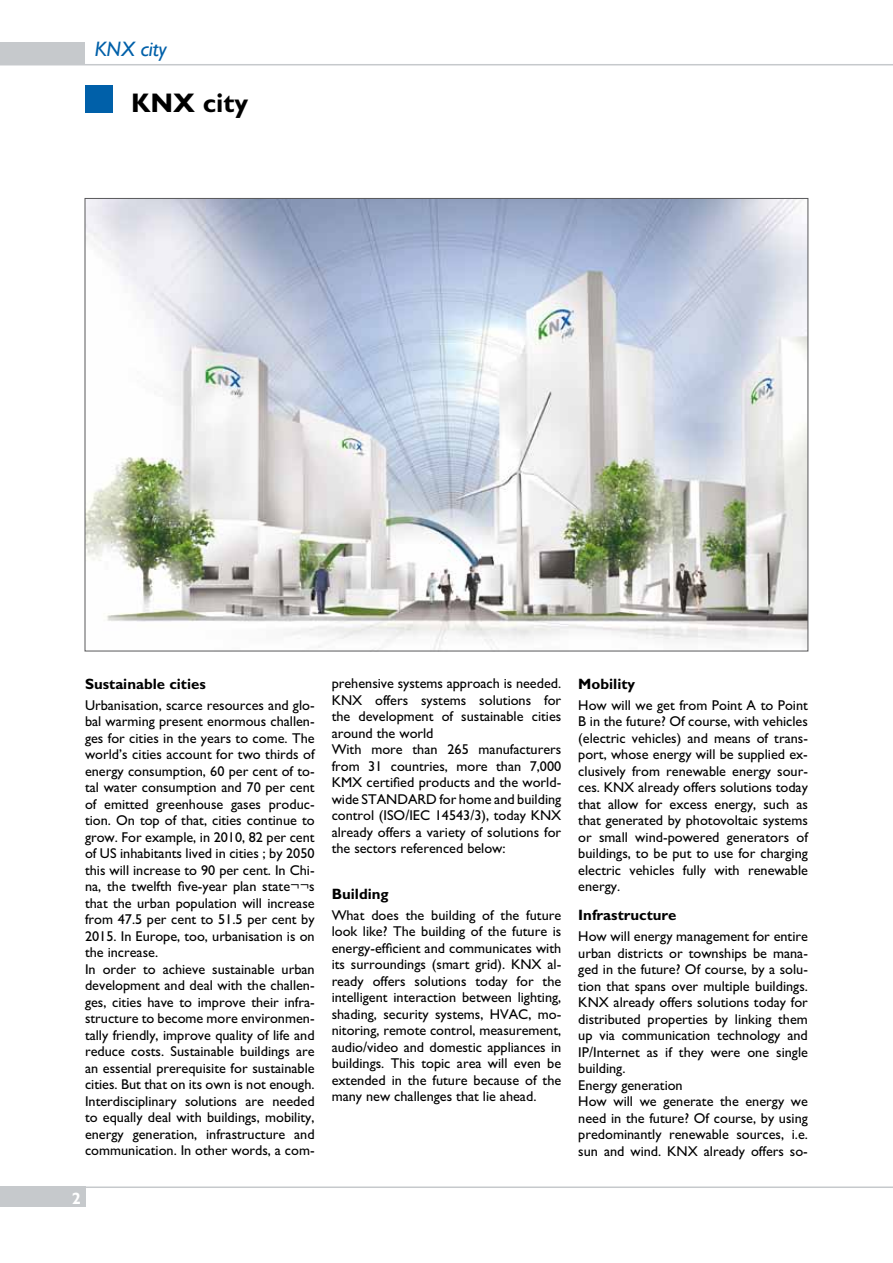
<style>
.page{position:relative;width:893px;height:1263px;background:#fff}
.page>*{position:absolute;margin:0;border:0;box-sizing:border-box;transform-origin:0 0}
.t1{font:700 27px "M Gill Sans";color:#000}
.t2{font:italic 21px "M Gill Sans";color:#0060a9}
.t3{font:700 16.5px "M Gill Sans";color:#fff}
.t4{font:700 15px "M Gill Sans";color:#000}
.t5{font:14.25px/16.5px "M Gill Sans";color:#000}
</style>
<div class="page">
<hr style="left:75px;top:1186px;width:818px;height:2px;background:#c6c9cc">
<div style="left:0;top:1186px;width:85px;height:21px;background:#c6c9cc"></div>
<div style="left:0;top:42px;width:85px;height:23px;background:#c6c9cc"></div>
<hr style="left:0;top:64px;width:893px;height:1px;background:#c6c9cc">
<div style="left:85px;top:85px;width:27px;height:27px;background:#0060a9"></div>
<img style="left:87px;top:200px;width:719px;height:449px">
<h2 class="t2" style="left:95px;top:37px;width:73px">KNX city</h2>
<h1 class="t1" style="left:131px;top:88px;width:119px">KNX city</h1>
<p class="t4" style="left:85px;top:675px;width:122px">Sustainable cities</p>
<p class="t5" style="left:85px;top:697px;width:231px">Urbanisation, scarce resources and glo&shy;bal warming present enormous challen&shy;ges for cities in the years to come. The world’s cities account for two thirds of energy consumption, 60 per cent of to&shy;tal water consumption and 70 per cent of emitted greenhouse gases produc&shy;tion. On top of that, cities continue to grow. For example, in 2010, 82 per cent of US inhabitants lived in cities ; by 2050 this will increase to 90 per cent. In Chi&shy;na, the twelfth five-year plan state¬¬s that the urban population will increase from 47.5 per cent to 51.5 per cent by 2015. In Europe, too, urbanisation is on the increase.<br>In order to achieve sustainable urban development and deal with the challen&shy;ges, cities have to improve their infra&shy;structure to become more environmen&shy;tally friendly, improve quality of life and reduce costs. Sustainable buildings are an essential prerequisite for sustainable cities. But that on its own is not enough.<br>Interdisciplinary solutions are needed to equally deal with buildings, mobility, energy generation, infrastructure and communication. In other words, a com-</p>
<p class="t3" style="left:72px;top:1189px;width:11px">2</p>
<p class="t5" style="left:332px;top:675px;width:231px">prehensive systems approach is needed.<br>KNX offers systems solutions for the development of sustainable cities around the world<br>With more than 265 manufacturers from 31 countries, more than 7,000<br>KMX certified products and the world&shy;wide STANDARD for home and building control (ISO/IEC 14543/3), today KNX already offers a variety of solutions for the sectors referenced below:</p>
<p class="t4" style="left:332px;top:886px;width:59px">Building</p>
<p class="t5" style="left:332px;top:907px;width:231px;text-align:justify">What does the building of the future look like? The building of the future is energy-efficient and communicates with its surroundings (smart grid). KNX al&shy;ready offers solutions today for the intelligent interaction between lighting, shading, security systems, HVAC, mo&shy;nitoring, remote control, measurement, audio/video and domestic appliances in buildings. This topic area will even be extended in the future because of the many new challenges that lie ahead.</p>
<p class="t4" style="left:578px;top:675px;width:58px">Mobility</p>
<p class="t5" style="left:578px;top:697px;width:231px;text-align:justify">How will we get from Point A to Point B in the future? Of course, with vehicles (electric vehicles) and means of trans&shy;port, whose energy will be supplied ex&shy;clusively from renewable energy sour&shy;ces. KNX already offers solutions today that allow for excess energy, such as that generated by photovoltaic systems or small wind-powered generators of buildings, to be put to use for charging electric vehicles fully with renewable energy.</p>
<p class="t4" style="left:578px;top:907px;width:100px">Infrastructure</p>
<p class="t5" style="left:578px;top:928px;width:231px">How will energy management for entire urban districts or townships be mana&shy;ged in the future? Of course, by a solu&shy;tion that spans over multiple buildings.<br>KNX already offers solutions today for distributed properties by linking them up via communication technology and IP/Internet as if they were one single building.<br>Energy generation<br>How will we generate the energy we need in the future? Of course, by using predominantly renewable sources, i.e. sun and wind. KNX already offers so-</p>
</div>
